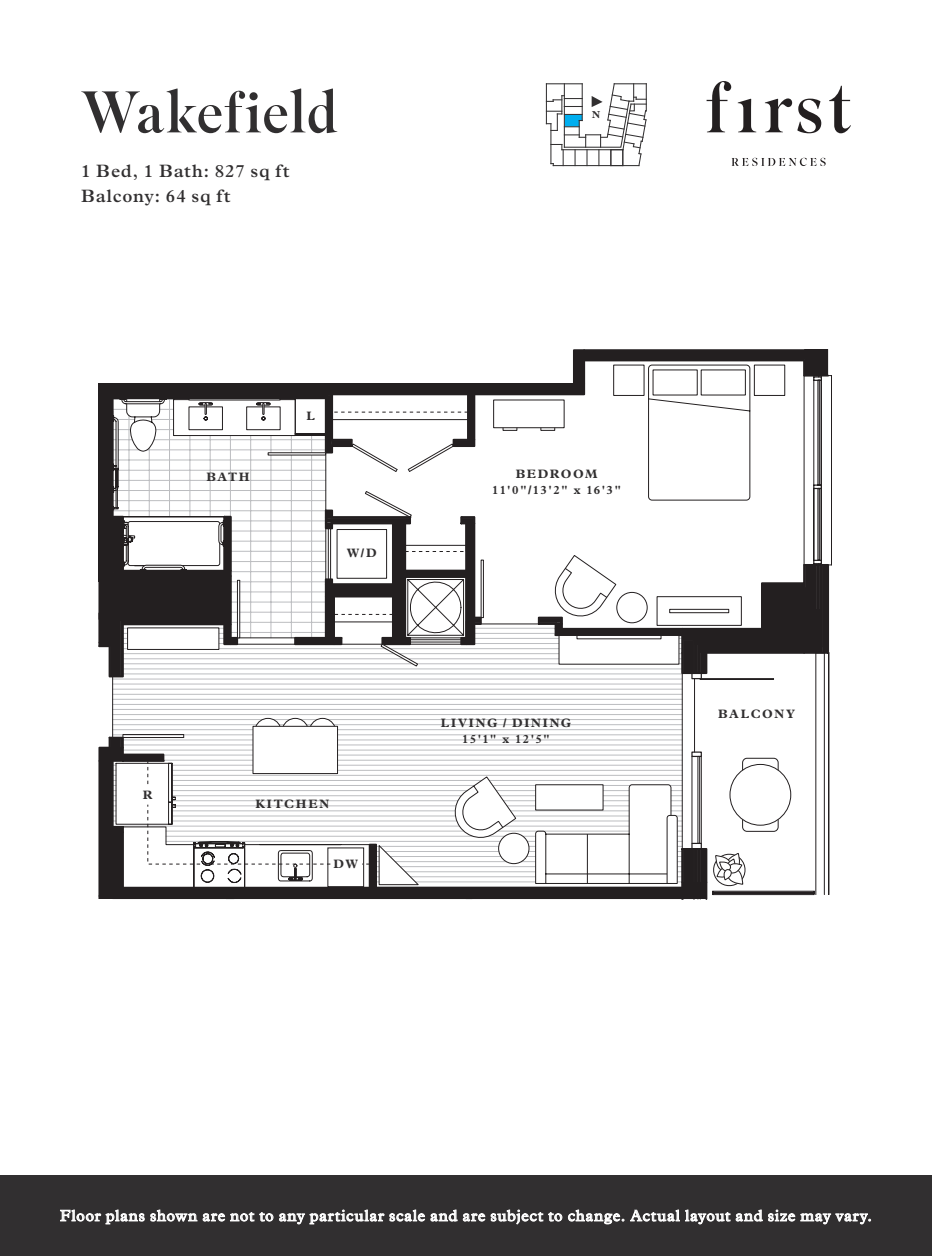
<style>
.page{position:relative;width:932px;height:1256px;background:#fff}
.page>*{position:absolute;margin:0;border:0;box-sizing:border-box;transform-origin:0 0}
.Name{font:58.5px "Superior Title";color:#312f30}
.Description{font:600 18px/24.8px "Plantin Std";letter-spacing:.04em;color:#312f30}
.t1{font:15.75px "Plantin Std";letter-spacing:.05em;color:#fff}
.t2{font:700 12.15px "Plantin Std";letter-spacing:.125em;color:#312f30}
.t3{font:700 12.15px "Plantin Std";letter-spacing:.155em;color:#312f30}
.t4{font:700 12.15px "Plantin Std";letter-spacing:.15em;color:#312f30}
.t5{font:700 10.12px "Plantin Std";color:#312f30}
</style>
<div class="page">
<div style="left:0;top:1174px;width:932px;height:82px;background:#312f30"></div>
<svg style="left:706px;top:81px;width:25px;height:51px"></svg>
<svg style="left:737px;top:99px;width:19px;height:33px"></svg>
<svg style="left:764px;top:98px;width:57px;height:35px"></svg>
<svg style="left:829px;top:86px;width:21px;height:47px"></svg>
<svg style="left:731px;top:158px;width:94px;height:8px"></svg>
<svg style="left:60px;top:1209px;width:137px;height:15px"></svg>
<svg style="left:203px;top:1212px;width:70px;height:9px"></svg>
<svg style="left:279px;top:1209px;width:178px;height:15px"></svg>
<svg style="left:463px;top:1209px;width:99px;height:15px"></svg>
<svg style="left:568px;top:1209px;width:56px;height:15px"></svg>
<svg style="left:630px;top:1209px;width:132px;height:15px"></svg>
<svg style="left:768px;top:1209px;width:102px;height:15px"></svg>
<hr style="left:931px;top:338px;width:1px;height:564px;background:#231f20">
<hr style="left:92px;top:338px;width:760px;height:1px;background:#231f20">
<hr style="left:92px;top:338px;width:1px;height:564px;background:#231f20">
<hr style="left:92px;top:1252px;width:760px;height:1px;background:#231f20">
<svg style="left:98px;top:349px;width:734px;height:550px"></svg>
<svg style="left:546px;top:83px;width:101px;height:84px"></svg>
<hr style="left:581px;top:84px;width:1px;height:37px;background:#312f30">
<hr style="left:546px;top:83px;width:36px;height:1px;background:#312f30">
<div style="left:610px;top:149px;width:13px;height:17px;border:1px solid #312f30"></div>
<div style="left:345px;top:547px;width:34px;height:12px;background:#fff"></div>
<div style="left:331px;top:857px;width:29px;height:13px;background:#fff"></div>
<div style="left:141px;top:789px;width:13px;height:12px;background:#fff"></div>
<div style="left:304px;top:409px;width:13px;height:13px;background:#fff"></div>
<p class="Name" style="left:81px;top:77px;width:259px">Wakefield</p>
<p class="Description" style="left:81px;top:159px;width:210px">1 Bed, 1 Bath: 827 sq ft<br>Balcony: 64 sq ft</p>
<p class="t5" style="left:592px;top:109px;width:9px">N</p>
<p class="t2" style="left:206px;top:469px;width:45px">BATH</p>
<p class="t2" style="left:306px;top:409px;width:10px">L</p>
<p class="t2" style="left:347px;top:546px;width:32px">W/D</p>
<p class="t2" style="left:143px;top:788px;width:11px">R</p>
<p class="t4" style="left:255px;top:797px;width:75px">KITCHEN</p>
<p class="t2" style="left:333px;top:856px;width:26px">DW</p>
<p class="t2" style="left:515px;top:466px;width:83px">BEDROOM</p>
<p class="t2" style="left:492px;top:483px;width:130px">11'0"/13'2" x 16'3"</p>
<p class="t3" style="left:441px;top:715px;width:132px">LIVING / DINING</p>
<p class="t2" style="left:462px;top:731px;width:89px">15'1" x 12'5"</p>
<p class="t2" style="left:718px;top:707px;width:78px">BALCONY</p>
<p class="t1" style="left:60px;top:1206px;width:813px">Floor plans shown are not to any particular scale and are subject to change. Actual layout and size may vary.</p>
</div>
